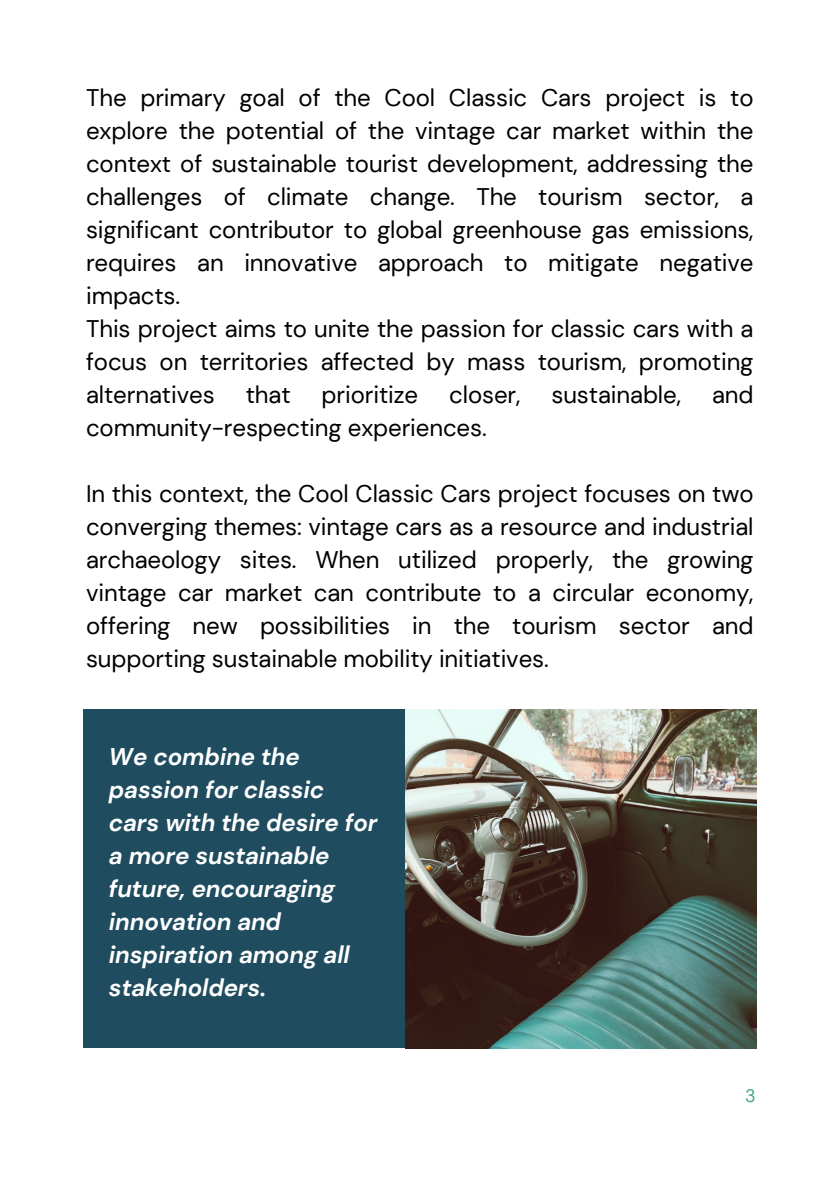
<style>
.page{position:relative;width:839px;height:1191px;background:#fff}
.page>*{position:absolute;margin:0;border:0;box-sizing:border-box;transform-origin:0 0}
.t1{font:24px/33px "DM Sans";letter-spacing:-.005em;color:#000;text-align:justify}
.t2{font:italic 700 24px/33px "DM Sans";letter-spacing:-.005em;color:#fff}
.t3{font:18px "DM Sans";color:#47a781}
</style>
<div class="page">
<img style="left:405px;top:709px;width:351px;height:339px">
<div style="left:84px;top:709px;width:321px;height:338px;background:#204c5f"></div>
<p class="t1" style="left:86px;top:81px;width:669px">The primary goal of the Cool Classic Cars project is to explore the potential of the vintage car market within the context of sustainable tourist development, addressing the challenges of climate change. The tourism sector, a significant contributor to global greenhouse gas emissions, requires an innovative approach to mitigate negative impacts.</p>
<p class="t1" style="left:86px;top:312px;width:669px">This project aims to unite the passion for classic cars with a focus on territories affected by mass tourism, promoting alternatives</p>
<p class="t1" style="left:246px;top:378px;width:46px">that</p>
<p class="t1" style="left:321px;top:378px;width:98px">prioritize</p>
<p class="t1" style="left:449px;top:378px;width:73px">closer,</p>
<p class="t1" style="left:551px;top:378px;width:131px">sustainable,</p>
<p class="t1" style="left:712px;top:378px;width:43px">and</p>
<p class="t1" style="left:86px;top:411px;width:402px">community-respecting experiences.</p>
<p class="t1" style="left:86px;top:477px;width:669px">In this context, the Cool Classic Cars project focuses on two converging themes: vintage cars as a resource and industrial archaeology sites. When utilized properly, the growing vintage car market can contribute to a circular economy, offering new possibilities in the tourism sector and supporting sustainable mobility initiatives.</p>
<p class="t2" style="left:109px;top:741px;width:270px">We combine the passion for classic cars with the desire for a more sustainable future, encouraging innovation and inspiration among all stakeholders.</p>
<h1 class="t3" style="left:745px;top:1085px;width:12px">3</h1>
</div>
